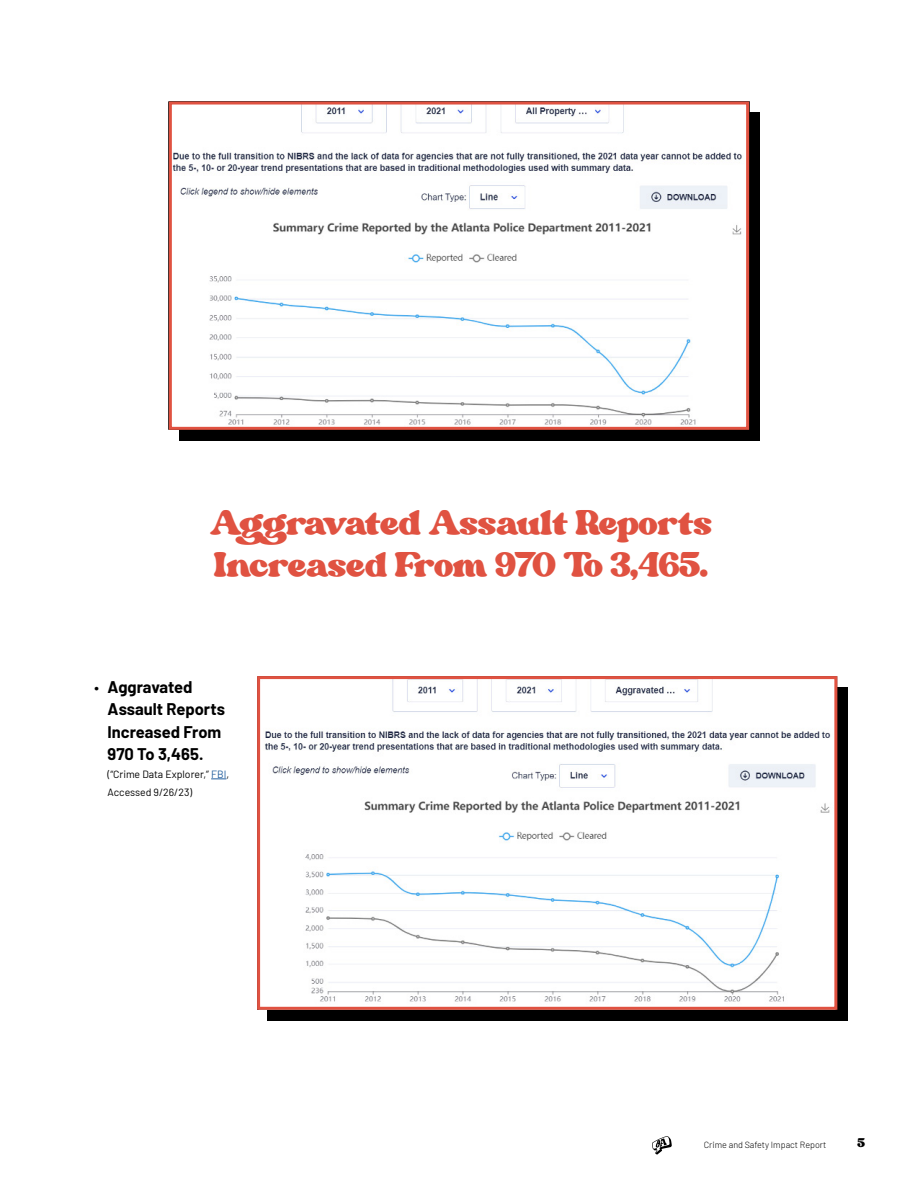
<style>
.page{position:relative;width:918px;height:1188px;background:#fff}
.page>*{position:absolute;margin:0;border:0;box-sizing:border-box;transform-origin:0 0}
.t1{font:49.5px/42px "Margin";color:#e05241}
.t2{font:18px "Margin";color:#000}
.t3{font:700 16.5px/22.5px "Barlow";color:#000}
.t4{font:300 16.5px "Barlow";color:#000}
.t5{font:10.5px/18px "Barlow";color:#000}
.t6{font:300 9px "Barlow";color:#000}
.s1{color:#215e9e}
</style>
<div class="page">
<div style="left:268px;top:687px;width:580px;height:333px;background:#000"></div>
<div style="left:179px;top:112px;width:581px;height:328px;background:#000"></div>
<svg style="left:652px;top:1136px;width:20px;height:19px"></svg>
<img style="left:173px;top:106px;width:572px;height:320px">
<div style="left:169px;top:102px;width:580px;height:328px;border:3px solid #e05241"></div>
<img style="left:265px;top:680px;width:568px;height:326px">
<div style="left:257px;top:676px;width:580px;height:334px;border:3px solid #e05241"></div>
<svg style="left:211px;top:779px;width:15px;height:1px"></svg>
<h1 class="t1" style="left:210px;top:502px;width:503px">Aggravated Assault Reports<br>Increased From 970 To 3,465.</h1>
<p class="t4" style="left:94px;top:675px;width:7px">•</p>
<p class="t3" style="left:108px;top:674px;width:86px">Aggravated</p>
<p class="t3" style="left:108px;top:697px;width:119px">Assault Reports<br>Increased From<br>970 To 3,465.</p>
<p class="t5" style="left:108px;top:764px;width:123px">(“Crime Data Explorer ” , <span class="s1">FBI</span>,<br>Accessed 9/26/23(</p>
<p class="t6" style="left:704px;top:1138px;width:124px">Crime and Safety Impact Report</p>
<p class="t2" style="left:858px;top:1134px;width:9px">5</p>
</div>
